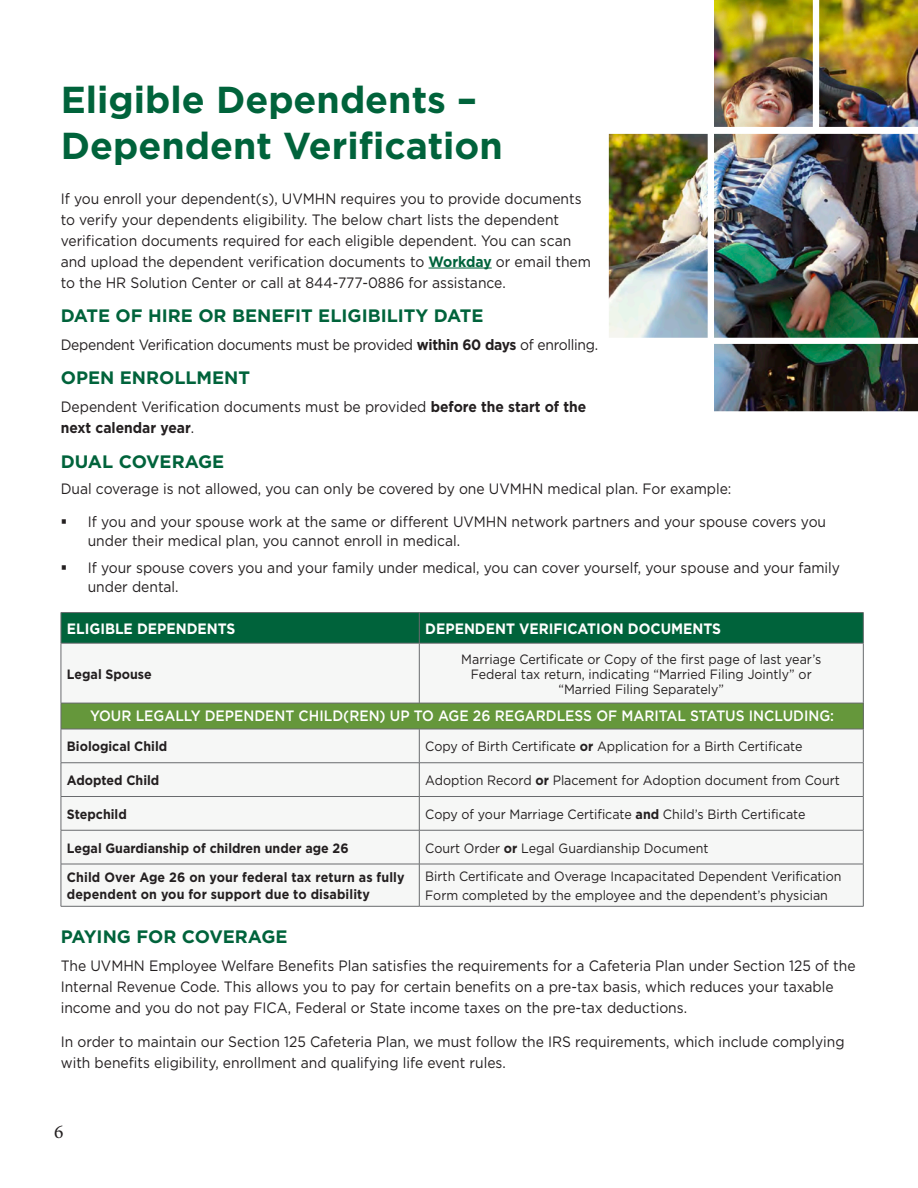
<style>
.page{position:relative;width:918px;height:1188px;background:#fff}
.page>*{position:absolute;margin:0;border:0;box-sizing:border-box;transform-origin:0 0}
.Header_1{font:700 37.5px "Gotham";color:#00633b}
.t1{font:19.5px "Minion Pro";color:#231f20}
.Header_3{font:700 18px "Gotham";color:#00633b}
.Book{font:15px/21px "Gotham";color:#231f20;scale:.92 1}
.Table_Reg{font:500 15px "Gotham";color:#fff;scale:.92 1}
.Book-2{font:15px "Gotham";letter-spacing:-.02em;color:#231f20;scale:.92 1}
.Book-3{font:700 15px "Gotham";color:#fff;scale:.92 1}
.Table_Bold{font:700 15px "Gotham";color:#fff;scale:.92 1}
.Book-4{font:13.5px/19.5px "Gotham";color:#231f20;scale:.92 1}
.Book-5{font:700 13.5px/16.5px "Gotham";color:#231f20;scale:.92 1}
.Table_Reg-2{font:13.5px/15px "Gotham";color:#231f20;text-align:center;scale:.92 1}
.s1{font-weight:700;color:#00633b}
.s2{font-weight:700}
</style>
<div class="page">
<hr style="left:429px;top:268px;width:63px;height:1px;background:#00633b">
<div style="left:62px;top:613px;width:801px;height:30px;background:#00633b"></div>
<div style="left:62px;top:644px;width:801px;height:262px;background:#f6f7f6"></div>
<div style="left:61px;top:703px;width:802px;height:26px;background:#65973b"></div>
<hr style="left:61px;top:613px;width:1px;height:30px;background:#696b6e">
<hr style="left:61px;top:612px;width:358px;height:1px;background:#696b6e">
<hr style="left:419px;top:612px;width:445px;height:1px;background:#696b6e">
<hr style="left:419px;top:613px;width:1px;height:30px;background:#696b6e">
<hr style="left:863px;top:613px;width:1px;height:30px;background:#696b6e">
<hr style="left:61px;top:643px;width:358px;height:1px;background:#696b6e">
<hr style="left:419px;top:643px;width:445px;height:1px;background:#696b6e">
<hr style="left:61px;top:643px;width:1px;height:60px;background:#696b6e">
<hr style="left:419px;top:643px;width:1px;height:60px;background:#696b6e">
<hr style="left:863px;top:643px;width:1px;height:60px;background:#696b6e">
<svg style="left:61px;top:704px;width:1px;height:25px"></svg>
<hr style="left:61px;top:703px;width:358px;height:1px;background:#696b6e">
<hr style="left:419px;top:703px;width:445px;height:1px;background:#696b6e">
<svg style="left:863px;top:703px;width:1px;height:26px"></svg>
<hr style="left:61px;top:729px;width:1px;height:34px;background:#696b6e">
<hr style="left:61px;top:763px;width:1px;height:33px;background:#696b6e">
<hr style="left:61px;top:797px;width:1px;height:33px;background:#696b6e">
<hr style="left:61px;top:830px;width:1px;height:34px;background:#696b6e">
<hr style="left:61px;top:864px;width:1px;height:42px;background:#696b6e">
<hr style="left:61px;top:729px;width:358px;height:1px;background:#696b6e">
<hr style="left:419px;top:729px;width:445px;height:1px;background:#696b6e">
<hr style="left:419px;top:729px;width:1px;height:34px;background:#696b6e">
<hr style="left:863px;top:729px;width:1px;height:34px;background:#696b6e">
<hr style="left:419px;top:763px;width:1px;height:33px;background:#696b6e">
<hr style="left:863px;top:763px;width:1px;height:33px;background:#696b6e">
<hr style="left:419px;top:797px;width:1px;height:33px;background:#696b6e">
<hr style="left:863px;top:797px;width:1px;height:33px;background:#696b6e">
<hr style="left:419px;top:830px;width:1px;height:34px;background:#696b6e">
<hr style="left:863px;top:830px;width:1px;height:34px;background:#696b6e">
<hr style="left:419px;top:864px;width:1px;height:42px;background:#696b6e">
<hr style="left:863px;top:864px;width:1px;height:42px;background:#696b6e">
<hr style="left:61px;top:762px;width:358px;height:1px;background:#696b6e">
<hr style="left:419px;top:762px;width:445px;height:1px;background:#696b6e">
<hr style="left:61px;top:796px;width:358px;height:1px;background:#696b6e">
<hr style="left:419px;top:796px;width:445px;height:1px;background:#696b6e">
<hr style="left:61px;top:830px;width:358px;height:1px;background:#696b6e">
<hr style="left:419px;top:830px;width:445px;height:1px;background:#696b6e">
<hr style="left:61px;top:864px;width:358px;height:1px;background:#696b6e">
<hr style="left:419px;top:864px;width:445px;height:1px;background:#696b6e">
<hr style="left:61px;top:906px;width:358px;height:1px;background:#696b6e">
<hr style="left:419px;top:906px;width:445px;height:1px;background:#696b6e">
<img style="left:609px;top:0;width:309px;height:411px">
<p class="Header_1" style="left:61px;top:75px;width:418px">Eligible Dependents –</p>
<p class="Header_1" style="left:61px;top:120px;width:444px">Dependent Verification</p>
<p class="Book" style="left:61px;top:187px;width:578px">If you enroll your dependent(s), UVMHN requires you to provide documents to verify your dependents eligibility. The below chart lists the dependent verification documents required for each eligible dependent. You can scan and upload the dependent verification documents to <span class="s1">Workday</span> or email them to the HR Solution Center or call at 844-777-0886 for assistance.</p>
<p class="Header_3" style="left:61px;top:304px;width:424px">DATE OF HIRE OR BENEFIT ELIGIBILITY DATE</p>
<p class="Book-2" style="left:61px;top:335px;width:586px">Dependent Verification documents must be provided <span class="s2">within 60 days</span> of enrolling.</p>
<p class="Header_3" style="left:61px;top:366px;width:191px">OPEN ENROLLMENT</p>
<p class="Book" style="left:61px;top:396px;width:573px">Dependent Verification documents must be provided <span class="s2">before the start of the next calendar year</span>.</p>
<p class="Header_3" style="left:61px;top:449px;width:165px">DUAL COVERAGE</p>
<p class="Book" style="left:61px;top:478px;width:731px">Dual coverage is not allowed, you can only be covered by one UVMHN medical plan. For example:</p>
<p class="Book" style="left:88px;top:511px;width:804px;line-height:19.5px">If you and your spouse work at the same or different UVMHN network partners and your spouse covers you under their medical plan, you cannot enroll in medical.</p>
<p class="Book" style="left:88px;top:557px;width:819px;line-height:19.5px">If your spouse covers you and your family under medical, you can cover yourself, your spouse and your family under dental.</p>
<p class="Table_Bold" style="left:67px;top:619px;width:185px">ELIGIBLE DEPENDENTS</p>
<p class="Book-3" style="left:425px;top:619px;width:323px">DEPENDENT VERIFICATION DOCUMENTS</p>
<p class="Book-5" style="left:67px;top:665px;width:94px">Legal Spouse</p>
<p class="Table_Reg-2" style="left:461px;top:651px;width:393px">Marriage Certificate or Copy of the first page of last year’s<br>Federal tax return, indicating “Married Filing Jointly” or “Married Filing Separately”</p>
<p class="Table_Reg" style="left:90px;top:706px;width:810px">YOUR LEGALLY DEPENDENT CHILD(REN) UP TO AGE 26 REGARDLESS OF MARITAL STATUS INCLUDING:</p>
<p class="Book-5" style="left:67px;top:738px;width:111px">Biological Child</p>
<p class="Book-4" style="left:425px;top:736px;width:412px">Copy of Birth Certificate <span class="s2">or</span> Application for a Birth Certificate</p>
<p class="Book-5" style="left:67px;top:772px;width:102px">Adopted Child</p>
<p class="Book-4" style="left:425px;top:770px;width:452px">Adoption Record <span class="s2">or</span> Placement for Adoption document from Court</p>
<p class="Book-5" style="left:67px;top:806px;width:67px">Stepchild</p>
<p class="Book-4" style="left:425px;top:804px;width:415px">Copy of your Marriage Certificate <span class="s2">and</span> Child’s Birth Certificate</p>
<p class="Book-5" style="left:67px;top:839px;width:308px">Legal Guardianship of children under age 26</p>
<p class="Book-4" style="left:425px;top:838px;width:309px">Court Order <span class="s2">or</span> Legal Guardianship Document</p>
<p class="Book-5" style="left:67px;top:869px;width:369px">Child Over Age 26 on your federal tax return as fully dependent on you for support due to disability</p>
<p class="Book-4" style="left:425px;top:866px;width:454px">Birth Certificate and Overage Incapacitated Dependent Verification<br>Form completed by the employee and the dependent’s physician</p>
<p class="Header_3" style="left:61px;top:925px;width:228px">PAYING FOR COVERAGE</p>
<p class="Book" style="left:61px;top:955px;width:865px">The UVMHN Employee Welfare Benefits Plan satisfies the requirements for a Cafeteria Plan under Section 125 of the<br>Internal Revenue Code. This allows you to pay for certain benefits on a pre-tax basis, which reduces your taxable income and you do not pay FICA, Federal or State income taxes on the pre-tax deductions.</p>
<p class="Book" style="left:61px;top:1031px;width:854px">In order to maintain our Section 125 Cafeteria Plan, we must follow the IRS requirements, which include complying with benefits eligibility, enrollment and qualifying life event rules.</p>
<h2 class="t1" style="left:54px;top:1118px;width:11px">6</h2>
</div>
